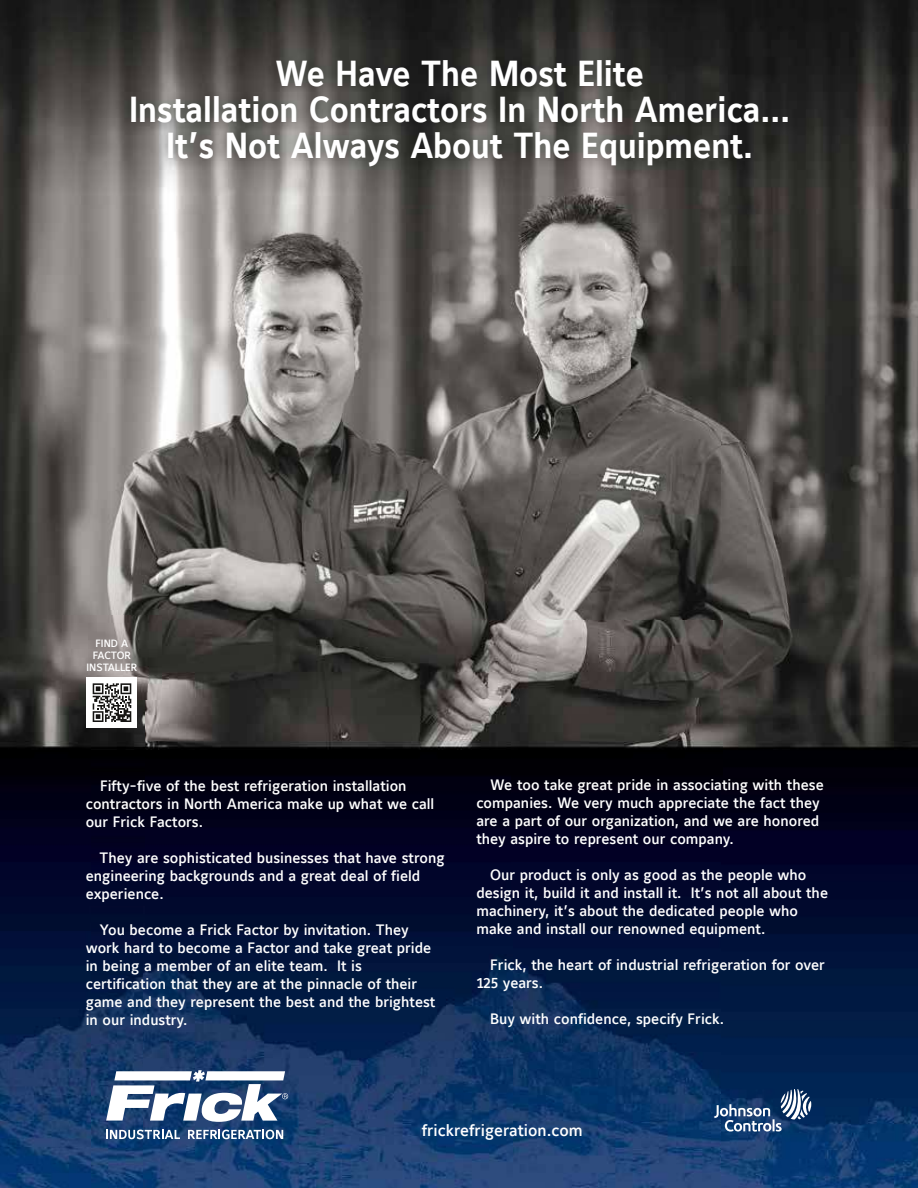
<style>
.page{position:relative;width:918px;height:1188px;background:#fff}
.page>*{position:absolute;margin:0;border:0;box-sizing:border-box;transform-origin:0 0}
.t1{font:36px/36px "Maurea Bold Tf";color:#fff;text-align:center;scale:.92 1}
.t2{font:16.5px "Maurea Medium Tf";color:#fff}
.t3{font:15px/18px "Maurea Medium Lf";color:#fff}
.t4{font:10.5px/12px "Maurea Medium Lf";color:#fff;text-align:center}
</style>
<div class="page">
<img style="left:0;top:0;width:918px;height:209px">
<img style="left:0;top:209px;width:721px;height:411px">
<img style="left:721px;top:209px;width:197px;height:979px">
<img style="left:0;top:620px;width:92px;height:568px">
<img style="left:145px;top:620px;width:577px;height:568px">
<img style="left:92px;top:699px;width:53px;height:489px">
<img style="left:63px;top:615px;width:98px;height:84px">
<svg style="left:106px;top:1130px;width:74px;height:9px"></svg>
<svg style="left:188px;top:1130px;width:95px;height:9px"></svg>
<svg style="left:106px;top:1070px;width:182px;height:52px"></svg>
<svg style="left:714px;top:1089px;width:97px;height:43px;background:#405f86"></svg>
<div style="left:87px;top:677px;width:50px;height:51px;background:#fff"></div>
<svg style="left:93px;top:683px;width:38px;height:39px"></svg>
<h1 class="t1" style="left:129px;top:57px;width:720px">We Have The Most Elite<br>Installation Contractors In North America…<br>It’s Not Always About The Equipment.</h1>
<p class="t4" style="left:87px;top:638px;width:52px">FIND A<br>FACTOR<br>INSTALLER</p>
<p class="t3" style="left:86px;top:777px;width:350px;text-indent:14px">Fifty-five of the best refrigeration installation contractors in North America make up what we call our Frick Factors.</p>
<p class="t3" style="left:86px;top:849px;width:360px;text-indent:14px">They are sophisticated businesses that have strong engineering backgrounds and a great deal of field experience.</p>
<p class="t3" style="left:86px;top:921px;width:351px;text-indent:14px">You become a Frick Factor by invitation. They work hard to become a Factor and take great pride in being a member of an elite team. It is certification that they are at the pinnacle of their game and they represent the best and the brightest in our industry.</p>
<p class="t3" style="left:476px;top:776px;width:349px;text-indent:14px">We too take great pride in associating with these companies. We very much appreciate the fact they are a part of our organization, and we are honored they aspire to represent our company.</p>
<p class="t3" style="left:476px;top:866px;width:353px;text-indent:14px">Our product is only as good as the people who design it, build it and install it. It’s not all about the machinery, it’s about the dedicated people who make and install our renowned equipment.</p>
<p class="t3" style="left:476px;top:956px;width:350px;text-indent:14px">Frick, the heart of industrial refrigeration for over<br>125 years.</p>
<p class="t3" style="left:490px;top:1010px;width:235px">Buy with confidence, specify Frick.</p>
<p class="t2" style="left:422px;top:1121px;width:162px">frickrefrigeration.com</p>
</div>
